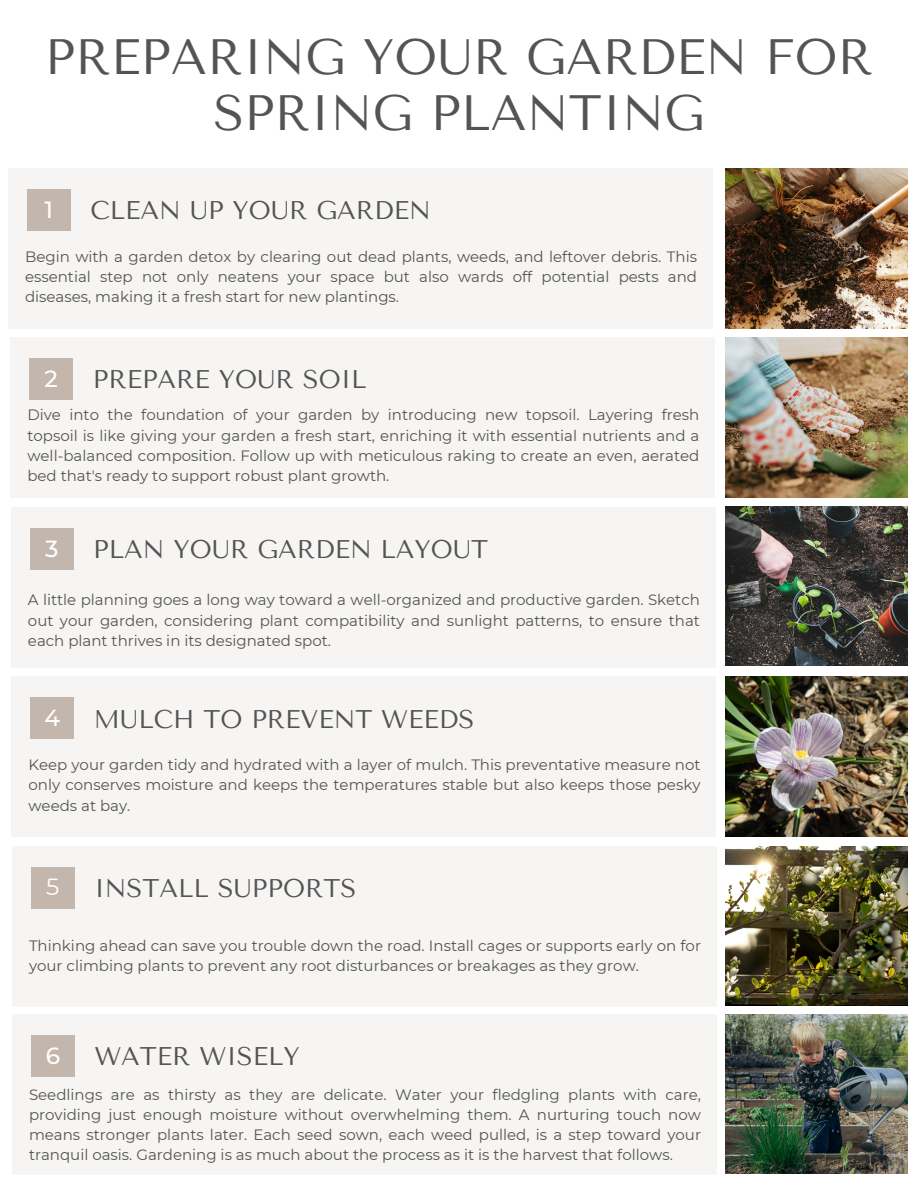
<style>
.page{position:relative;width:918px;height:1188px;background:#fff}
.page>*{position:absolute;margin:0;border:0;box-sizing:border-box;transform-origin:0 0}
.t1{font:49.5px/56.2px "Tenor Sans";color:#545454;text-align:center}
.t2{font:25.5px "Tenor Sans";color:#545454}
.t3{font:500 23.25px "Montserrat";color:#fff}
.t4{font:23.25px "Montserrat";color:#fff}
.t5{font:15px/20.2px "Montserrat";color:#545454;text-align:justify}
</style>
<div class="page">
<img style="left:726px;top:169px;width:182px;height:159px">
<img style="left:726px;top:338px;width:182px;height:159px">
<div style="left:8px;top:169px;width:705px;height:160px;background:#f6f5f3"></div>
<div style="left:27px;top:189px;width:44px;height:42px;background:#c3b6ad"></div>
<img style="left:726px;top:506px;width:182px;height:160px">
<img style="left:726px;top:677px;width:182px;height:160px">
<img style="left:726px;top:846px;width:182px;height:160px">
<div style="left:11px;top:338px;width:704px;height:160px;background:#f6f5f3"></div>
<div style="left:29px;top:359px;width:44px;height:41px;background:#c3b6ad"></div>
<div style="left:11px;top:508px;width:705px;height:160px;background:#f6f5f3"></div>
<div style="left:30px;top:529px;width:44px;height:41px;background:#c3b6ad"></div>
<div style="left:12px;top:677px;width:704px;height:160px;background:#f6f5f3"></div>
<div style="left:30px;top:698px;width:44px;height:41px;background:#c3b6ad"></div>
<div style="left:12px;top:846px;width:705px;height:160px;background:#f6f5f3"></div>
<div style="left:31px;top:867px;width:44px;height:41px;background:#c3b6ad"></div>
<img style="left:726px;top:1014px;width:182px;height:160px">
<div style="left:12px;top:1014px;width:705px;height:160px;background:#f6f5f3"></div>
<div style="left:31px;top:1035px;width:44px;height:41px;background:#c3b6ad"></div>
<p class="t1" style="left:45px;top:29px;width:830px">PREPARING YOUR GARDEN FOR<br>SPRING PLANTING</p>
<h1 class="t3" style="left:45px;top:195px;width:10px">1</h1>
<p class="t2" style="left:90px;top:196px;width:342px">CLEAN UP YOUR GARDEN</p>
<h2 class="t5" style="left:25px;top:246px;width:674px">Begin with a garden detox by clearing out dead plants, weeds, and leftover debris. This essential step not only neatens your space but also wards off potential pests and diseases, making it a fresh start for new plantings.</h2>
<p class="t3" style="left:45px;top:364px;width:15px">2</p>
<h2 class="t2" style="left:93px;top:365px;width:275px">PREPARE YOUR SOIL</h2>
<p class="t5" style="left:27px;top:405px;width:674px">Dive into the foundation of your garden by introducing new topsoil. Layering fresh topsoil is like giving your garden a fresh start, enriching it with essential nutrients and a well-balanced composition. Follow up with meticulous raking to create an even, aerated bed that's ready to support robust plant growth.</p>
<p class="t3" style="left:45px;top:534px;width:15px">3</p>
<h2 class="t2" style="left:93px;top:535px;width:397px">PLAN YOUR GARDEN LAYOUT</h2>
<p class="t5" style="left:28px;top:590px;width:674px">A little planning goes a long way toward a well-organized and productive garden. Sketch out your garden, considering plant compatibility and sunlight patterns, to ensure that each plant thrives in its designated spot.</p>
<p class="t3" style="left:45px;top:704px;width:17px">4</p>
<h2 class="t2" style="left:94px;top:704px;width:382px">MULCH TO PREVENT WEEDS</h2>
<p class="t5" style="left:28px;top:755px;width:674px">Keep your garden tidy and hydrated with a layer of mulch. This preventative measure not only conserves moisture and keeps the temperatures stable but also keeps those pesky weeds at bay.</p>
<p class="t4" style="left:46px;top:873px;width:15px">5</p>
<h2 class="t2" style="left:94px;top:873px;width:264px">INSTALL SUPPORTS</h2>
<p class="t5" style="left:29px;top:935px;width:674px">Thinking ahead can save you trouble down the road. Install cages or supports early on for your climbing plants to prevent any root disturbances or breakages as they grow.</p>
<p class="t3" style="left:46px;top:1041px;width:16px">6</p>
<h2 class="t2" style="left:94px;top:1042px;width:207px">WATER WISELY</h2>
<p class="t5" style="left:29px;top:1084px;width:674px">Seedlings are as thirsty as they are delicate. Water your fledgling plants with care, providing just enough moisture without overwhelming them. A nurturing touch now means stronger plants later. Each seed sown, each weed pulled, is a step toward your tranquil oasis. Gardening is as much about the process as it is the harvest that follows.</p>
</div>
